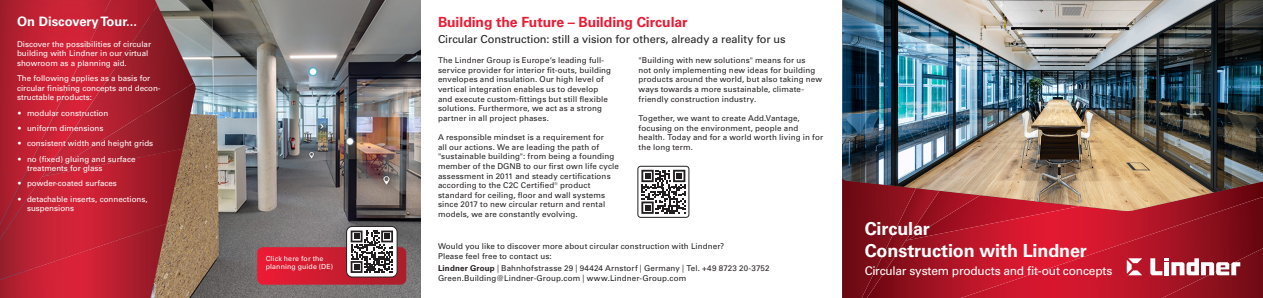
<style>
.page{position:relative;width:1263px;height:298px;background:#fff}
.page>*{position:absolute;margin:0;border:0;box-sizing:border-box;transform-origin:0 0}
.t1{font:700 18px/21.6px "Univers LT Pro 65";letter-spacing:-.005em;color:#fff}
.t2{font:700 14px "Univers LT Pro 65";letter-spacing:-.005em;color:#ed1a33}
.t3{font:700 13px "Univers LT Pro 65";color:#fff}
.t4{font:12px "Univers LT Pro 55 Roman";letter-spacing:-.02em;color:#fff}
.t5{font:11px "Univers LT Pro 55 Roman";letter-spacing:-.01em;color:#231f20}
.t6{font:8px/9.6px "Univers LT Pro 55 Roman";letter-spacing:.015em;color:#231f20}
.t7{font:8px/9.6px "Univers LT Pro 55 Roman";color:#fff}
.Lindner_Copy_-_8_5pt{font:7px/8.5px "Univers LT Pro 55 Roman";letter-spacing:.02em;color:#fff}
.s1{font-family:"Univers LT Pro 65";font-weight:700}
.s2{font-family:"Univers LT Pro";font-stretch:condensed}
</style>
<div class="page">
<img style="left:197px;top:0;width:224px;height:298px">
<svg style="left:157px;top:0;width:40px;height:298px;background:#9a846a"></svg>
<img style="left:71px;top:5px;width:123px;height:171px">
<img style="left:13px;top:149px;width:170px;height:130px">
<img style="left:114px;top:0;width:43px;height:35px">
<img style="left:100px;top:0;width:14px;height:91px">
<img style="left:85px;top:34px;width:15px;height:79px">
<img style="left:114px;top:34px;width:24px;height:15px">
<img style="left:71px;top:62px;width:14px;height:72px">
<img style="left:114px;top:48px;width:15px;height:22px">
<img style="left:57px;top:90px;width:14px;height:66px">
<img style="left:42px;top:118px;width:15px;height:59px">
<img style="left:28px;top:146px;width:14px;height:53px">
<img style="left:13px;top:175px;width:15px;height:45px">
<img style="left:11px;top:203px;width:2px;height:20px">
<img style="left:0;top:223px;width:167px;height:75px">
<img style="left:0;top:0;width:80px;height:90px">
<img style="left:80px;top:0;width:31px;height:6px">
<img style="left:80px;top:6px;width:28px;height:28px">
<img style="left:80px;top:34px;width:14px;height:28px">
<img style="left:0;top:90px;width:39px;height:85px">
<img style="left:38px;top:90px;width:28px;height:28px">
<img style="left:38px;top:118px;width:15px;height:28px">
<img style="left:0;top:174px;width:11px;height:51px">
<img style="left:11px;top:174px;width:14px;height:29px">
<img style="left:974px;top:211px;width:289px;height:87px">
<img style="left:1162px;top:248px;width:101px;height:50px">
<img style="left:842px;top:211px;width:132px;height:87px">
<img style="left:842px;top:0;width:421px;height:211px">
<svg style="left:1150px;top:258px;width:90px;height:17px"></svg>
<svg style="left:1127px;top:258px;width:15px;height:17px"></svg>
<svg style="left:638px;top:166px;width:51px;height:51px"></svg>
<div style="left:638px;top:166px;width:51px;height:51px;border:1px solid #231f20;border-radius:3px"></div>
<svg style="left:257px;top:227px;width:149px;height:57px;background:#ab535d"></svg>
<div style="left:346px;top:226px;width:51px;height:51px;border:1px solid #231f20;border-radius:6px"></div>
<p class="t3" style="left:17px;top:13px;width:121px">On Discovery Tour...</p>
<p class="t2" style="left:438px;top:12px;width:251px">Building the Future – Building Circular</p>
<p class="t5" style="left:438px;top:32px;width:349px">Circular Construction: still a vision for others, already a reality for us</p>
<p class="t6" style="left:438px;top:55px;width:175px">The Lindner Group is Europe‘s leading full&shy;service provider for interior fit-outs, building envelopes and insulation. Our high level of vertical integration enables us to develop and execute custom-fittings but still flexible solutions. Furthermore, we act as a strong partner in all project phases.</p>
<p class="t6" style="left:438px;top:132px;width:183px">A responsible mindset is a requirement for<br>all our actions. We are leading the path of "sustainable building": from being a founding member of the DGNB to our first own life cycle assessment in 2011 and steady certifications according to the C2C Certified® product standard for ceiling, floor and wall systems since 2017 to new circular return and rental models, we are constantly evolving.</p>
<p class="t7" style="left:17px;top:39px;width:136px">Discover the possibilities of circular building with Lindner in our virtual showroom as a planning aid.</p>
<p class="t7" style="left:17px;top:73px;width:145px">The following applies as a basis for circular finishing concepts and decon&shy;structable products:</p>
<p class="t7" style="left:18px;top:108px;width:92px">• modular construction</p>
<p class="t7" style="left:18px;top:123px;width:87px">• uniform dimensions</p>
<p class="t7" style="left:18px;top:138px;width:137px">• consistent width and height grids</p>
<p class="t7" style="left:27px;top:153px;width:110px;text-indent:-9px">• no (fixed) gluing and surface treatments for glass</p>
<p class="t7" style="left:18px;top:178px;width:100px">• powder-coated surfaces</p>
<p class="t7" style="left:27px;top:193px;width:122px;text-indent:-9px">• detachable inserts, connections, suspensions</p>
<p class="t6" style="left:639px;top:55px;width:185px">"Building with new solutions" means for us<br>not only implementing new ideas for building products around the world, but also taking new ways towards a more sustainable, climate&shy;friendly construction industry.</p>
<p class="t6" style="left:639px;top:113px;width:186px">Together, we want to create Add.Vantage, focusing on the environment, people and health. Today and for a world worth living in for the long term.</p>
<p class="Lindner_Copy_-_8_5pt" style="left:266px;top:253px;width:69px">Click here for the planning guide (DE)</p>
<p class="t6" style="left:438px;top:241px;width:288px">Would you like to discover more about circular construction with Lindner?</p>
<p class="t6" style="left:438px;top:251px;width:115px">Please feel free to contact us:</p>
<p class="t6" style="left:438px;top:263px;width:333px"><span class="s1">Lindner Group</span> <span class="s2">|</span> Bahnhofstrasse 29 <span class="s2">|</span> 94424 Arnstorf <span class="s2">|</span> Germany <span class="s2">|</span> Tel. +49 8723 20-3752</p>
<p class="t6" style="left:438px;top:273px;width:250px">Green.Building@Lindner-Group.com <span class="s2">|</span> www.Lindner-Group.com</p>
<p class="t1" style="left:865px;top:217px;width:224px">Circular<br>Construction with Lindner</p>
<p class="t4" style="left:865px;top:262px;width:249px">Circular system products and fit-out concepts</p>
</div>
